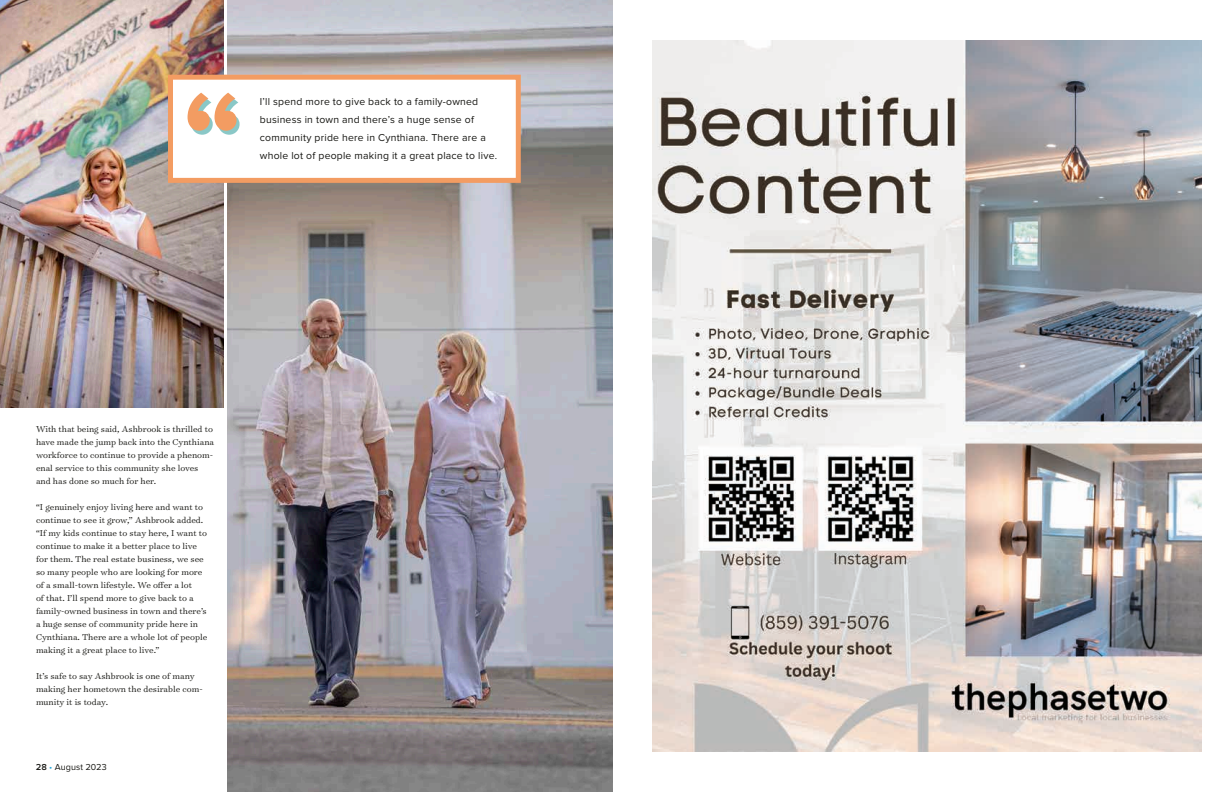
<style>
.page{position:relative;width:1224px;height:792px;background:#fff}
.page>*{position:absolute;margin:0;border:0;box-sizing:border-box;transform-origin:0 0}
.t1{font:10.4px/18.2px "Proxima Nova";letter-spacing:.02em;color:#171713}
.t2{font:300 9.8px/13px "Surveyor Text";color:#171713}
.t3{font:9px "Proxima Nova";letter-spacing:.01em;color:#171713}
.s1{font-weight:600}
.s2{color:#26a7d9}
</style>
<div class="page">
<img style="left:652px;top:40px;width:550px;height:712px">
<img style="left:228px;top:0;width:384px;height:792px">
<img style="left:0;top:0;width:224px;height:408px">
<div style="left:168px;top:75px;width:353px;height:108px;background:#fff;border:5px solid #f39c62"></div>
<svg style="left:188px;top:93px;width:52px;height:42px"></svg>
<p class="t1" style="left:260px;top:92px;width:239px">I’ll spend more to give back to a family-owned business in town and there’s a huge sense of community pride here in Cynthiana. There are a whole lot of people making it a great place to live.</p>
<p class="t2" style="left:36px;top:422px;width:180px">With that being said, Ashbrook is thrilled to have made the jump back into the Cynthiana workforce to continue to provide a phenom&shy;enal service to this community she loves and has done so much for her.</p>
<p class="t2" style="left:36px;top:500px;width:173px">“I genuinely enjoy living here and want to continue to see it grow,” Ashbrook added. “If my kids continue to stay here, I want to continue to make it a better place to live for them. The real estate business, we see so many people who are looking for more of a small-town lifestyle. We offer a lot<br>of that. I’ll spend more to give back to a family-owned business in town and there’s a huge sense of community pride here in Cynthiana. There are a whole lot of people making it a great place to live.”</p>
<p class="t2" style="left:36px;top:669px;width:168px">It’s safe to say Ashbrook is one of many making her hometown the desirable com&shy;munity it is today.</p>
<p class="t3" style="left:36px;top:762px;width:72px"><span class="s1">28</span> <span class="s2">•</span> August 2023</p>
</div>
